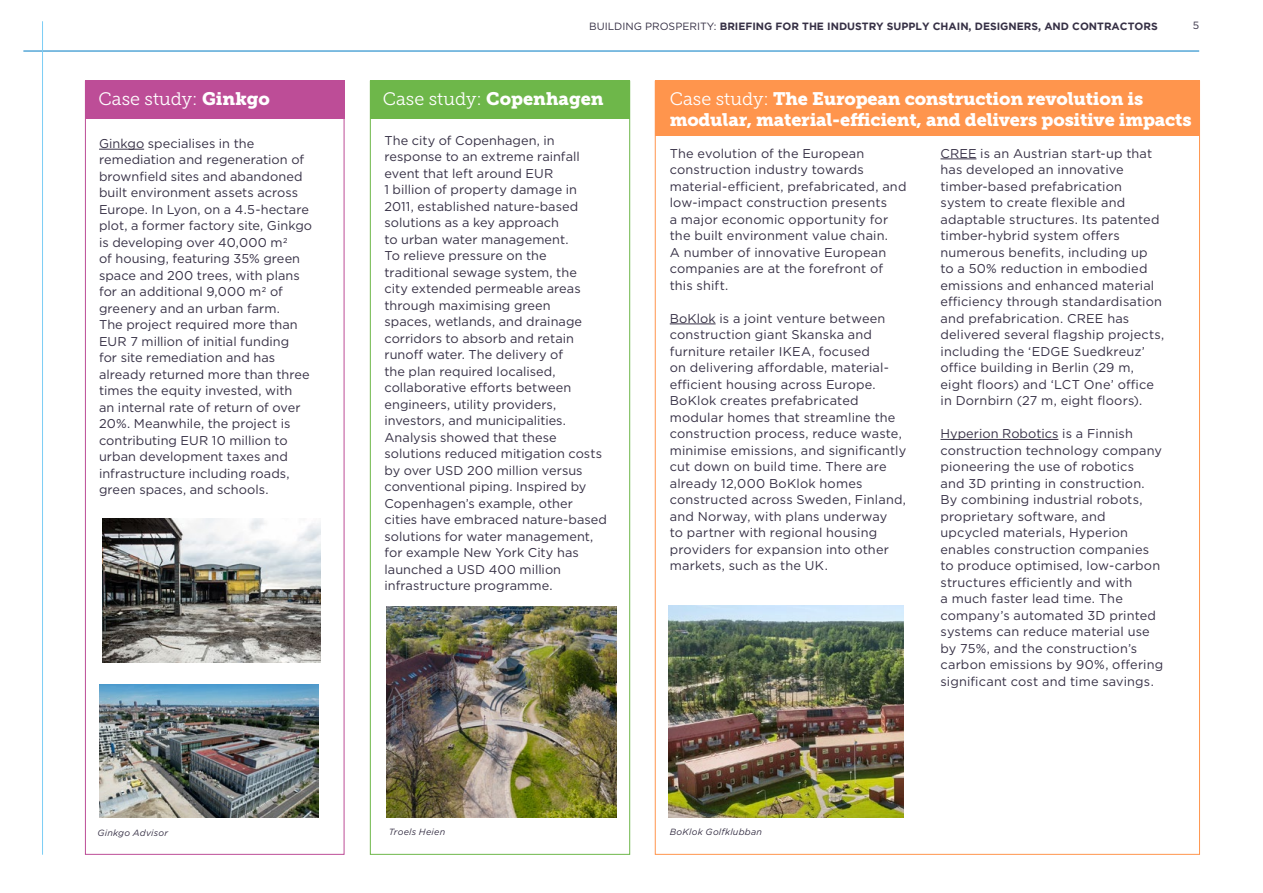
<style>
.page{position:relative;width:1263px;height:893px;background:#fff}
.page>*{position:absolute;margin:0;border:0;box-sizing:border-box;transform-origin:0 0}
.t1{font:18px/21px "Museo Slab 900";letter-spacing:-.01em;color:#fff}
.t2{font:18px "Museo Slab 300";color:#fff}
.t3{font:12.75px/16.5px "Gotham";letter-spacing:.005em;color:#363045}
.t4{font:700 10.5px "Gotham";color:#363045}
.t5{font:10.5px "Gotham";color:#363045}
.t6{font:italic 9px "Gotham";letter-spacing:.025em;color:#363045}
.s1{font-weight:400}
.s2{font-family:"Museo Slab 900"}
.s3{font-family:"Museo Slab 300"}
</style>
<div class="page">
<hr style="left:23px;top:51px;width:1176px;height:1px;background:#007bc3">
<hr style="left:42px;top:21px;width:1px;height:834px;background:#7ccef5">
<div style="left:655px;top:81px;width:545px;height:774px;background:#fff;border:1px solid #ff954d"></div>
<div style="left:655px;top:81px;width:544px;height:55px;background:#ff954d"></div>
<hr style="left:670px;top:324px;width:46px;height:1px;background:#363045">
<hr style="left:940px;top:159px;width:36px;height:1px;background:#363045">
<hr style="left:940px;top:439px;width:118px;height:1px;background:#363045">
<img style="left:668px;top:605px;width:236px;height:213px">
<div style="left:85px;top:81px;width:259px;height:774px;background:#fff;border:1px solid #bd4d97"></div>
<hr style="left:99px;top:149px;width:45px;height:1px;background:#363045">
<img style="left:100px;top:685px;width:218px;height:132px">
<div style="left:85px;top:81px;width:259px;height:38px;background:#bd4d97"></div>
<img style="left:102px;top:519px;width:218px;height:143px">
<div style="left:370px;top:81px;width:260px;height:774px;background:#fff;border:1px solid #6eb74a"></div>
<div style="left:370px;top:81px;width:259px;height:38px;background:#6eb74a"></div>
<img style="left:386px;top:607px;width:231px;height:211px">
<p class="t4" style="left:589px;top:20px;width:570px"><span class="s1">BUILDING PROSPERITY:</span> BRIEFING FOR THE INDUSTRY SUPPLY CHAIN, DESIGNERS, AND CONTRACTORS</p>
<p class="t5" style="left:1193px;top:18px;width:8px">5</p>
<h1 class="t2" style="left:99px;top:89px;width:173px">Case study: <span class="s2">Ginkgo</span></h1>
<h1 class="t2" style="left:383px;top:89px;width:222px">Case study: <span class="s2">Copenhagen</span></h1>
<p class="t3" style="left:384px;top:132px;width:224px">The city of Copenhagen, in response to an extreme rainfall event that left around EUR<br>1 billion of property damage in<br>2011, established nature-based solutions as a key approach<br>to urban water management.<br>To relieve pressure on the traditional sewage system, the<br>city extended permeable areas through maximising green<br>spaces, wetlands, and drainage corridors to absorb and retain runoff water. The delivery of<br>the plan required localised, collaborative efforts between engineers, utility providers, investors, and municipalities.<br>Analysis showed that these solutions reduced mitigation costs by over USD 200 million versus conventional piping. Inspired by<br>Copenhagen’s example, other cities have embraced nature-based solutions for water management, for example New York City has launched a USD 400 million infrastructure programme.</p>
<p class="t3" style="left:99px;top:135px;width:215px">Ginkgo specialises in the remediation and regeneration of brownfield sites and abandoned built environment assets across<br>Europe. In Lyon, on a 4.5-hectare plot, a former factory site, Ginkgo is developing over 40,000 m2<br>of housing, featuring 35% green space and 200 trees, with plans for an additional 9,000 m2 of greenery and an urban farm.<br>The project required more than<br>EUR 7 million of initial funding<br>for site remediation and has already returned more than three times the equity invested, with<br>an internal rate of return of over<br>20%. Meanwhile, the project is contributing EUR 10 million to urban development taxes and infrastructure including roads, green spaces, and schools.</p>
<h1 class="t1" style="left:670px;top:88px;width:523px"><span class="s3">Case study:</span> The European construction revolution is modular, material-efficient, and delivers positive impacts</h1>
<p class="t3" style="left:670px;top:145px;width:238px">The evolution of the European construction industry towards material-efficient, prefabricated, and low-impact construction presents<br>a major economic opportunity for the built environment value chain.<br>A number of innovative European companies are at the forefront of this shift.</p>
<p class="t3" style="left:670px;top:310px;width:238px">BoKlok is a joint venture between construction giant Skanska and furniture retailer IKEA, focused<br>on delivering affordable, material&shy;efficient housing across Europe.<br>BoKlok creates prefabricated modular homes that streamline the construction process, reduce waste, minimise emissions, and significantly cut down on build time. There are already 12,000 BoKlok homes constructed across Sweden, Finland, and Norway, with plans underway<br>to partner with regional housing providers for expansion into other markets, such as the UK.</p>
<p class="t3" style="left:940px;top:145px;width:225px">CREE is an Austrian start-up that has developed an innovative timber-based prefabrication system to create flexible and adaptable structures. Its patented timber-hybrid system offers numerous benefits, including up<br>to a 50% reduction in embodied emissions and enhanced material efficiency through standardisation and prefabrication. CREE has delivered several flagship projects, including the ‘EDGE Suedkreuz’ office building in Berlin (29 m, eight floors) and ‘LCT One’ office in Dornbirn (27 m, eight floors).</p>
<p class="t3" style="left:940px;top:425px;width:224px">Hyperion Robotics is a Finnish construction technology company pioneering the use of robotics<br>and 3D printing in construction.<br>By combining industrial robots, proprietary software, and upcycled materials, Hyperion enables construction companies to produce optimised, low-carbon structures efficiently and with<br>a much faster lead time. The company’s automated 3D printed systems can reduce material use by 75%, and the construction’s carbon emissions by 90%, offering significant cost and time savings.</p>
<p class="t6" style="left:97px;top:827px;width:72px">Ginkgo Advisor</p>
<p class="t6" style="left:389px;top:826px;width:58px">Troels Heien</p>
<p class="t6" style="left:670px;top:826px;width:94px">BoKlok Golfklubban</p>
</div>
